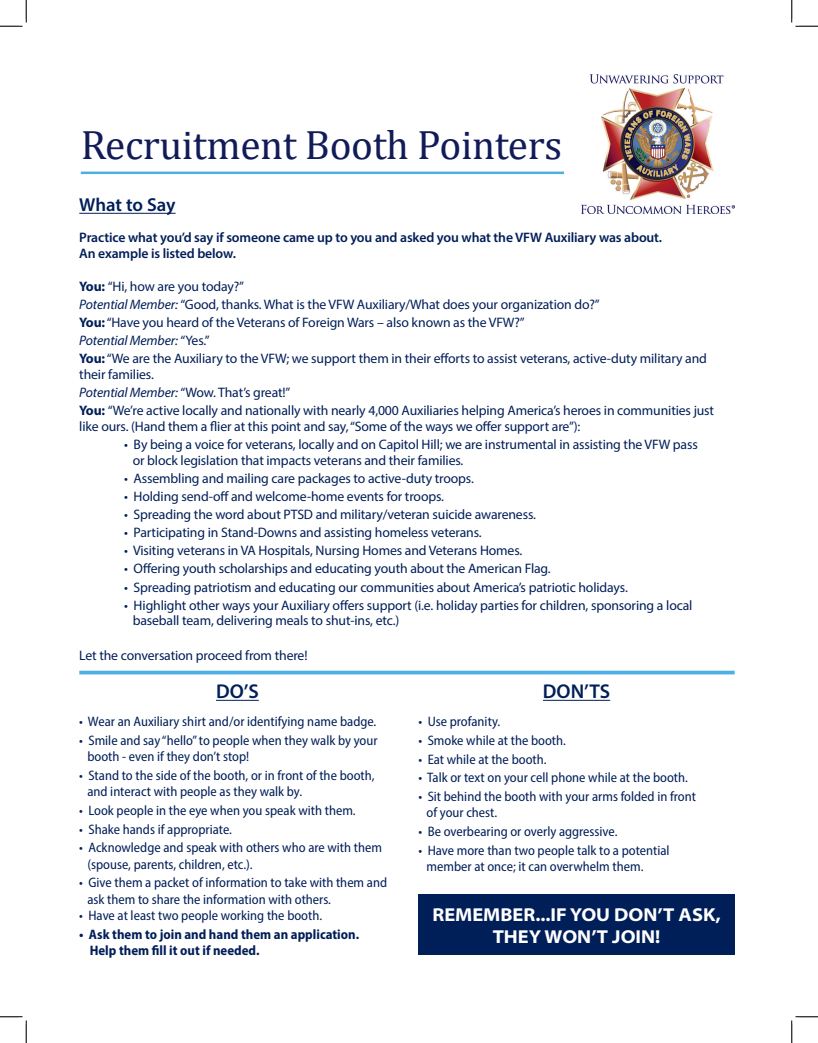
<style>
.page{position:relative;width:818px;height:1043px;background:#fff}
.page>*{position:absolute;margin:0;border:0;box-sizing:border-box;transform-origin:0 0}
.t1{font:41.25px "Cambria";letter-spacing:-.01em;color:#111b58}
.t2{font:600 20px "Myriad Pro";color:#001e58}
.t3{font:700 semi-expanded 18.75px "Myriad Pro";color:#fff}
.t4{font:600 18.75px "Myriad Pro";letter-spacing:-.005em;color:#001e58}
.t5{font:13.75px/15.6px "Myriad Pro";letter-spacing:-.01em;color:#001e58}
.t6{font:semi-condensed 13.75px/16.2px "Myriad Pro";color:#001e58}
.t7{font:600 13.75px/15.6px "Myriad Pro";letter-spacing:-.01em;color:#001e58}
.t8{font:700 semi-condensed 13.75px/16.2px "Myriad Pro";color:#001e58}
.t9{font:italic 13.75px "Myriad Pro";letter-spacing:-.01em;color:#001e58}
.s1{font-weight:700}
.s2{font-style:italic}
.s3{font-style:normal}
</style>
<div class="page">
<hr style="left:79px;top:213px;width:96px;height:1px;background:#001e58">
<hr style="left:543px;top:699px;width:67px;height:1px;background:#001e58">
<hr style="left:216px;top:699px;width:43px;height:1px;background:#001e58">
<div style="left:418px;top:894px;width:316px;height:61px;background:#001e58"></div>
<svg style="left:79px;top:670px;width:655px;height:4px;background:#6bbce7"></svg>
<img style="left:581px;top:74px;width:153px;height:139px">
<hr style="left:81px;top:171px;width:483px;height:3px;background:#4dafe3">
<svg style="left:0;top:0;width:27px;height:27px"></svg>
<svg style="left:0;top:1016px;width:27px;height:26px"></svg>
<svg style="left:791px;top:0;width:27px;height:27px"></svg>
<svg style="left:791px;top:1016px;width:27px;height:26px"></svg>
<p class="t1" style="left:81px;top:121px;width:482px">Recruitment Booth Pointers</p>
<p class="t4" style="left:79px;top:193px;width:98px">What to Say</p>
<p class="t7" style="left:79px;top:229px;width:584px">Practice what you’d say if someone came up to you and asked you what the VFW Auxiliary was about.<br>An example is listed below.</p>
<p class="t5" style="left:79px;top:278px;width:166px"><span class="s1">You:</span> “Hi, how are you today?”</p>
<p class="t5" style="left:79px;top:296px;width:522px"><span class="s2">Potential Member:</span> “Good, thanks. What is the VFW Auxiliary/What does your organization do?”</p>
<p class="t5" style="left:79px;top:314px;width:447px"><span class="s1">You:</span> “Have you heard of the Veterans of Foreign Wars – also known as the VFW?”</p>
<p class="t9" style="left:79px;top:332px;width:132px">Potential Member: <span class="s3">“Yes.”</span></p>
<p class="t5" style="left:79px;top:351px;width:629px"><span class="s1">You:</span> “We are the Auxiliary to the VFW; we support them in their efforts to assist veterans, active-duty military and their families.</p>
<p class="t5" style="left:79px;top:384px;width:213px"><span class="s2">Potential Member:</span> “Wow. That’s great!”</p>
<p class="t5" style="left:79px;top:402px;width:636px"><span class="s1">You:</span> “We’re active locally and nationally with nearly 4,000 Auxiliaries helping America’s heroes in communities just like ours. (Hand them a flier at this point and say, “Some of the ways we offer support are”):</p>
<p class="t5" style="left:133px;top:436px;width:566px;text-indent:-8px">• By being a voice for veterans, locally and on Capitol Hill; we are instrumental in assisting the VFW pass or block legislation that impacts veterans and their families.</p>
<p class="t5" style="left:124px;top:470px;width:351px">• Assembling and mailing care packages to active-duty troops.</p>
<p class="t5" style="left:124px;top:488px;width:321px">• Holding send-off and welcome-home events for troops.</p>
<p class="t5" style="left:124px;top:506px;width:413px">• Spreading the word about PTSD and military/veteran suicide awareness.</p>
<p class="t5" style="left:124px;top:524px;width:359px">• Participating in Stand-Downs and assisting homeless veterans.</p>
<p class="t5" style="left:124px;top:542px;width:399px">• Visiting veterans in VA Hospitals, Nursing Homes and Veterans Homes.</p>
<p class="t5" style="left:124px;top:561px;width:428px">• Offering youth scholarships and educating youth about the American Flag.</p>
<p class="t5" style="left:124px;top:579px;width:505px">• Spreading patriotism and educating our communities about America’s patriotic holidays.</p>
<p class="t5" style="left:133px;top:597px;width:561px;text-indent:-8px">• Highlight other ways your Auxiliary offers support (i.e. holiday parties for children, sponsoring a local baseball team, delivering meals to shut-ins, etc.)</p>
<p class="t5" style="left:79px;top:647px;width:230px">Let the conversation proceed from there!</p>
<p class="t2" style="left:543px;top:679px;width:69px">DON’TS</p>
<p class="t6" style="left:418px;top:713px;width:83px">• Use profanity.</p>
<p class="t6" style="left:418px;top:732px;width:149px">• Smoke while at the booth.</p>
<p class="t6" style="left:418px;top:750px;width:129px">• Eat while at the booth.</p>
<p class="t6" style="left:418px;top:769px;width:271px">• Talk or text on your cell phone while at the booth.</p>
<p class="t6" style="left:426px;top:788px;width:271px;text-indent:-8px">• Sit behind the booth with your arms folded in front of your chest.</p>
<p class="t6" style="left:418px;top:823px;width:200px">• Be overbearing or overly aggressive.</p>
<p class="t6" style="left:426px;top:842px;width:244px;text-indent:-8px">• Have more than two people talk to a potential member at once; it can overwhelm them.</p>
<p class="t2" style="left:216px;top:679px;width:44px">DO’S</p>
<p class="t6" style="left:79px;top:713px;width:298px">• Wear an Auxiliary shirt and/or identifying name badge.</p>
<p class="t6" style="left:87px;top:732px;width:291px;text-indent:-8px">• Smile and say “hello” to people when they walk by your booth - even if they don’t stop!</p>
<p class="t6" style="left:87px;top:767px;width:289px;text-indent:-8px">• Stand to the side of the booth, or in front of the booth, and interact with people as they walk by.</p>
<p class="t6" style="left:79px;top:802px;width:278px">• Look people in the eye when you speak with them.</p>
<p class="t6" style="left:79px;top:820px;width:154px">• Shake hands if appropriate.</p>
<p class="t6" style="left:87px;top:839px;width:296px;text-indent:-8px">• Acknowledge and speak with others who are with them (spouse, parents, children, etc.).</p>
<p class="t6" style="left:87px;top:874px;width:301px;text-indent:-8px">• Give them a packet of information to take with them and ask them to share the information with others.</p>
<p class="t6" style="left:79px;top:907px;width:244px">• Have at least two people working the booth.</p>
<p class="t8" style="left:90px;top:925px;width:271px;text-indent:-10px">• Ask them to join and hand them an application.<br>Help them fill it out if needed.</p>
<p class="t3" style="left:432px;top:901px;width:290px">REMEMBER...IF YOU DON’T ASK,</p>
<p class="t3" style="left:492px;top:924px;width:169px">THEY WON’T JOIN!</p>
</div>
